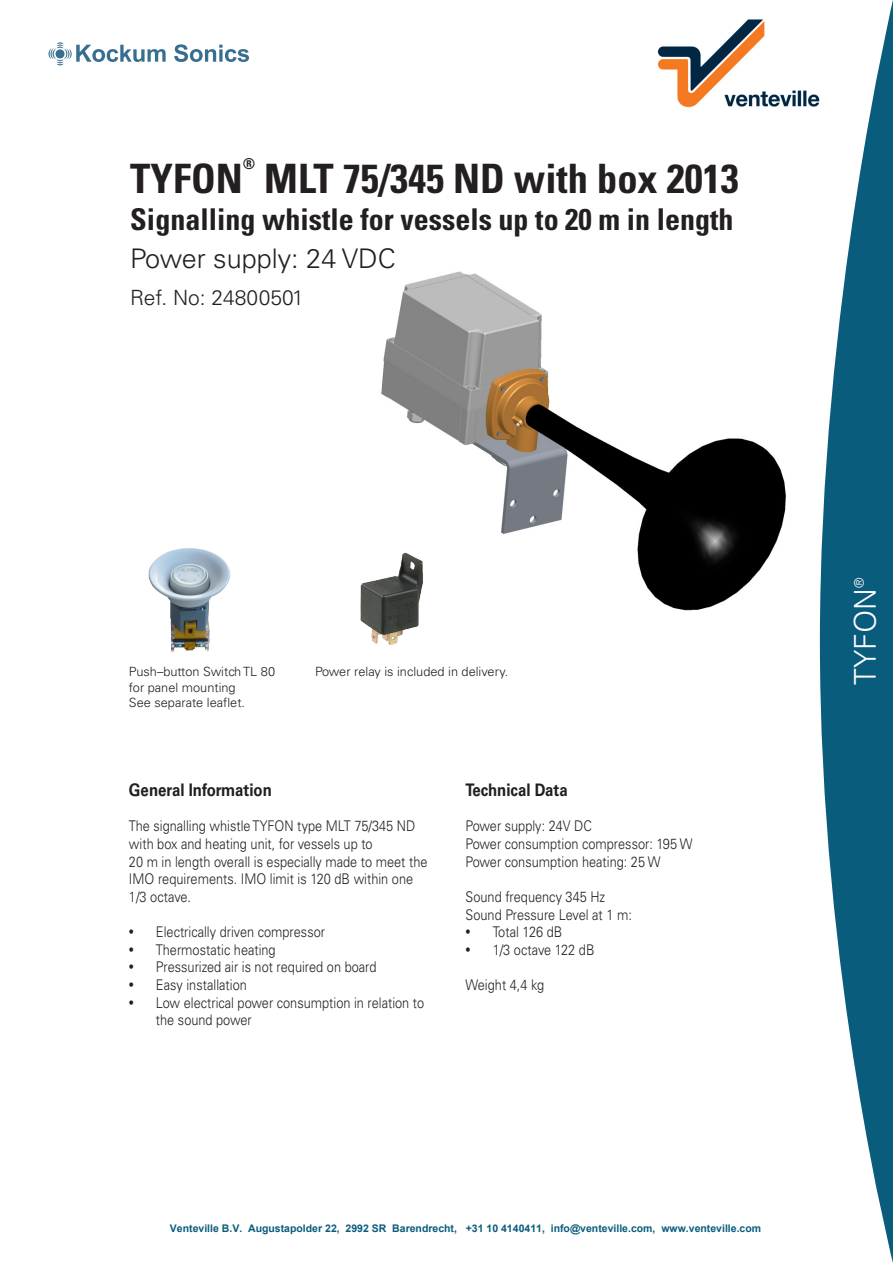
<style>
.page{position:relative;width:893px;height:1263px;background:#fff}
.page>*{position:absolute;margin:0;border:0;box-sizing:border-box;transform-origin:0 0}
.t1{font:700 condensed 40.5px "Univers";color:#231f20}
.t2{font:700 condensed 30px "Univers";color:#231f20}
.t3{font:300 30px "Univers";color:#fff}
.t4{font:300 27px "Univers";color:#231f20}
.t5{font:300 21px "Univers";color:#231f20}
.t6{font:700 17.25px "Univers";color:#231f20;scale:.87 1}
.t7{font:700 condensed 15px "Univers";color:#231f20}
.t8{font:300 14.7px/17.7px "Univers";color:#231f20;scale:.87 1}
.t9{font:300 13.05px "Univers";color:#fff}
.t10{font:300 12.75px "Univers";color:#231f20}
.t11{font:700 10.5px "Arial";color:#0a5c7d}
.s1{font-family:"Myriad Pro";font-weight:400;font-size:20.7px}
</style>
<div class="page">
<img style="left:381px;top:271px;width:405px;height:340px">
<svg style="left:820px;top:0;width:73px;height:1263px;fill:#0a5c7d"></svg>
<svg style="left:48px;top:42px;width:118px;height:23px"></svg>
<svg style="left:174px;top:44px;width:75px;height:18px"></svg>
<img style="left:148px;top:548px;width:83px;height:104px">
<img style="left:360px;top:552px;width:63px;height:93px">
<img style="left:657px;top:17px;width:164px;height:94px">
<p class="t1" style="left:130px;top:154px;width:114px">TYFON</p>
<p class="t7" style="left:243px;top:154px;width:14px">®</p>
<p class="t1" style="left:264px;top:154px;width:476px">MLT 75/345 ND with box 2013</p>
<p class="t2" style="left:130px;top:201px;width:605px">Signalling whistle for vessels up to 20 m in length</p>
<p class="t4" style="left:130px;top:242px;width:267px">Power supply: 24 VDC</p>
<p class="t5" style="left:130px;top:285px;width:175px">Ref. No: 24800501</p>
<p class="t10" style="left:129px;top:664px;width:148px">Push–button Switch TL 80</p>
<p class="t10" style="left:129px;top:679px;width:108px">for panel mounting</p>
<p class="t10" style="left:129px;top:695px;width:118px">See separate leaflet.</p>
<p class="t10" style="left:315px;top:664px;width:195px">Power relay is included in delivery.</p>
<p class="t6" style="left:129px;top:780px;width:166px">General Information</p>
<p class="t8" style="left:129px;top:817px;width:331px">The signalling whistle TYFON type MLT 75/345 ND with box and heating unit, for vessels up to</p>
<p class="t8" style="left:129px;top:852px;width:345px">20 m in length overall is especially made to meet the<br>IMO requirements. IMO limit is 120 dB within one<br>1/3 octave.</p>
<p class="t8" style="left:129px;top:923px;width:227px"><span class="s1">•</span> Electrically driven compressor</p>
<p class="t8" style="left:129px;top:941px;width:170px"><span class="s1">•</span> Thermostatic heating</p>
<p class="t8" style="left:129px;top:958px;width:286px"><span class="s1">•</span> Pressurized air is not required on board</p>
<p class="t8" style="left:129px;top:976px;width:137px"><span class="s1">•</span> Easy installation</p>
<p class="t8" style="left:156px;top:994px;width:310px;text-indent:-27px"><span class="s1">•</span> Low electrical power consumption in relation to the sound power</p>
<p class="t6" style="left:466px;top:780px;width:119px">Technical Data</p>
<p class="t8" style="left:466px;top:817px;width:147px">Power supply: 24V DC</p>
<p class="t8" style="left:466px;top:835px;width:262px">Power consumption compressor: 195 W</p>
<p class="t8" style="left:466px;top:852px;width:225px">Power consumption heating: 25 W</p>
<p class="t8" style="left:466px;top:888px;width:162px">Sound frequency 345 Hz</p>
<p class="t8" style="left:466px;top:905px;width:193px">Sound Pressure Level at 1 m:</p>
<p class="t8" style="left:466px;top:923px;width:113px"><span class="s1">•</span> Total 126 dB</p>
<p class="t8" style="left:466px;top:941px;width:150px"><span class="s1">•</span> 1/3 octave 122 dB</p>
<p class="t8" style="left:466px;top:976px;width:92px">Weight 4,4 kg</p>
<p class="t11" style="left:170px;top:1221px;width:593px">Venteville B.V. Augustapolder 22, 2992 SR Barendrecht, +31 10 4140411, info@venteville.com, www.venteville.com</p>
<p class="t9" style="left:851px;top:588px;width:12px;rotate:-90deg">®</p>
<p class="t3" style="left:847px;top:685px;width:98px;rotate:-90deg">TYFON</p>
</div>
